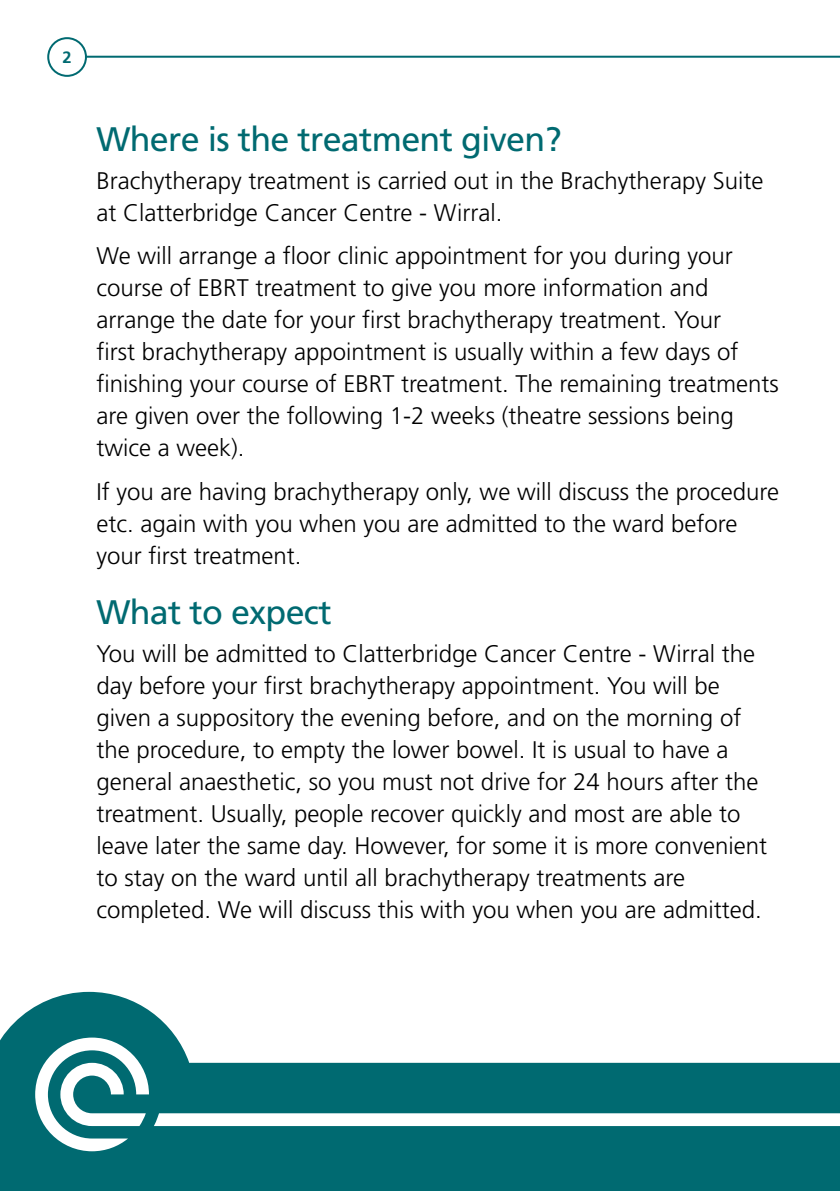
<style>
.page{position:relative;width:840px;height:1191px;background:#fff}
.page>*{position:absolute;margin:0;border:0;box-sizing:border-box;transform-origin:0 0}
.t1{font:34px "Frutiger";letter-spacing:-.02em;color:#006a71}
.t2{font:300 24px/32px "Frutiger";color:#000}
.t3{font:700 16.4px "Frutiger";color:#006a71}
</style>
<div class="page">
<svg style="left:0;top:992px;width:839px;height:199px;fill:#006a71"></svg>
<hr style="left:67px;top:56px;width:772px;height:2px;background:#006a71">
<div style="left:48px;top:38px;width:38px;height:38px;background:#fff;border-radius:50%"></div>
<div style="left:47px;top:37px;width:40px;height:40px;border:2px solid #006a71;border-radius:50%"></div>
<svg style="left:35px;top:1037px;width:804px;height:114px"></svg>
<p class="t3" style="left:62px;top:48px;width:11px">2</p>
<h1 class="t1" style="left:96px;top:119px;width:466px">Where is the treatment given?</h1>
<p class="t2" style="left:96px;top:165px;width:668px">Brachytherapy treatment is carried out in the Brachytherapy Suite at Clatterbridge Cancer Centre - Wirral.</p>
<p class="t2" style="left:96px;top:240px;width:683px">We will arrange a floor clinic appointment for you during your course of EBRT treatment to give you more information and arrange the date for your first brachytherapy treatment. Your<br>first brachytherapy appointment is usually within a few days of finishing your course of EBRT treatment. The remaining treatments are given over the following 1-2 weeks (theatre sessions being twice a week).</p>
<p class="t2" style="left:96px;top:475px;width:683px">If you are having brachytherapy only, we will discuss the procedure etc. again with you when you are admitted to the ward before your first treatment.</p>
<h1 class="t1" style="left:96px;top:592px;width:236px">What to expect</h1>
<p class="t2" style="left:96px;top:637px;width:671px">You will be admitted to Clatterbridge Cancer Centre - Wirral the day before your first brachytherapy appointment. You will be given a suppository the evening before, and on the morning of the procedure, to empty the lower bowel. It is usual to have a general anaesthetic, so you must not drive for 24 hours after the treatment. Usually, people recover quickly and most are able to leave later the same day. However, for some it is more convenient to stay on the ward until all brachytherapy treatments are completed. We will discuss this with you when you are admitted.</p>
</div>
